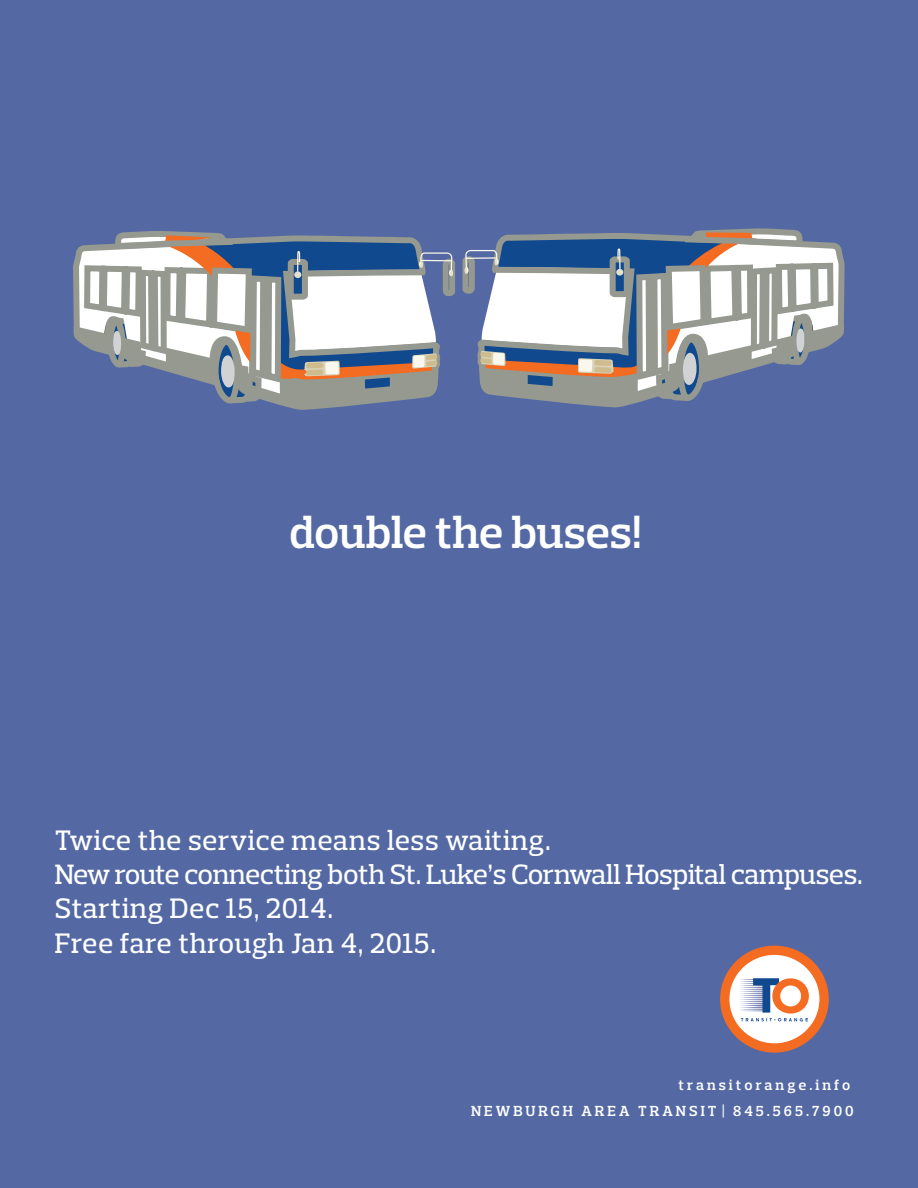
<style>
.page{position:relative;width:918px;height:1188px;background:#5469a4}
.page>*{position:absolute;margin:0;border:0;box-sizing:border-box;transform-origin:0 0}
.t1{font:600 46.2px "Prelo Slab";letter-spacing:-.01em;color:#fff}
.t2{font:500 28.65px/34.5px "Prelo Slab";letter-spacing:.015em;color:#fff}
.t3{font:500 28.5px "Prelo Slab";letter-spacing:-.02em;color:#fff}
.t4{font:600 14.85px/26.5px "Prelo Slab";letter-spacing:.2em;color:#fff;text-align:right}
</style>
<div class="page">
<svg style="left:720px;top:946px;width:109px;height:107px"></svg>
<svg style="left:76px;top:228px;width:765px;height:180px"></svg>
<h1 class="t1" style="left:289px;top:504px;width:354px">double the buses!</h1>
<p class="t2" style="left:55px;top:823px;width:497px">Twice the service means less waiting.</p>
<p class="t3" style="left:55px;top:857px;width:809px">New route connecting both St. Luke’s Cornwall Hospital campuses.</p>
<p class="t2" style="left:55px;top:891px;width:383px">Starting Dec 15, 2014.<br>Free fare through Jan 4, 2015.</p>
<p class="t4" style="left:471px;top:1072px;width:384px">transitorange.info<br>NEWBURGH AREA TRANSIT | 845.565.7900</p>
</div>
